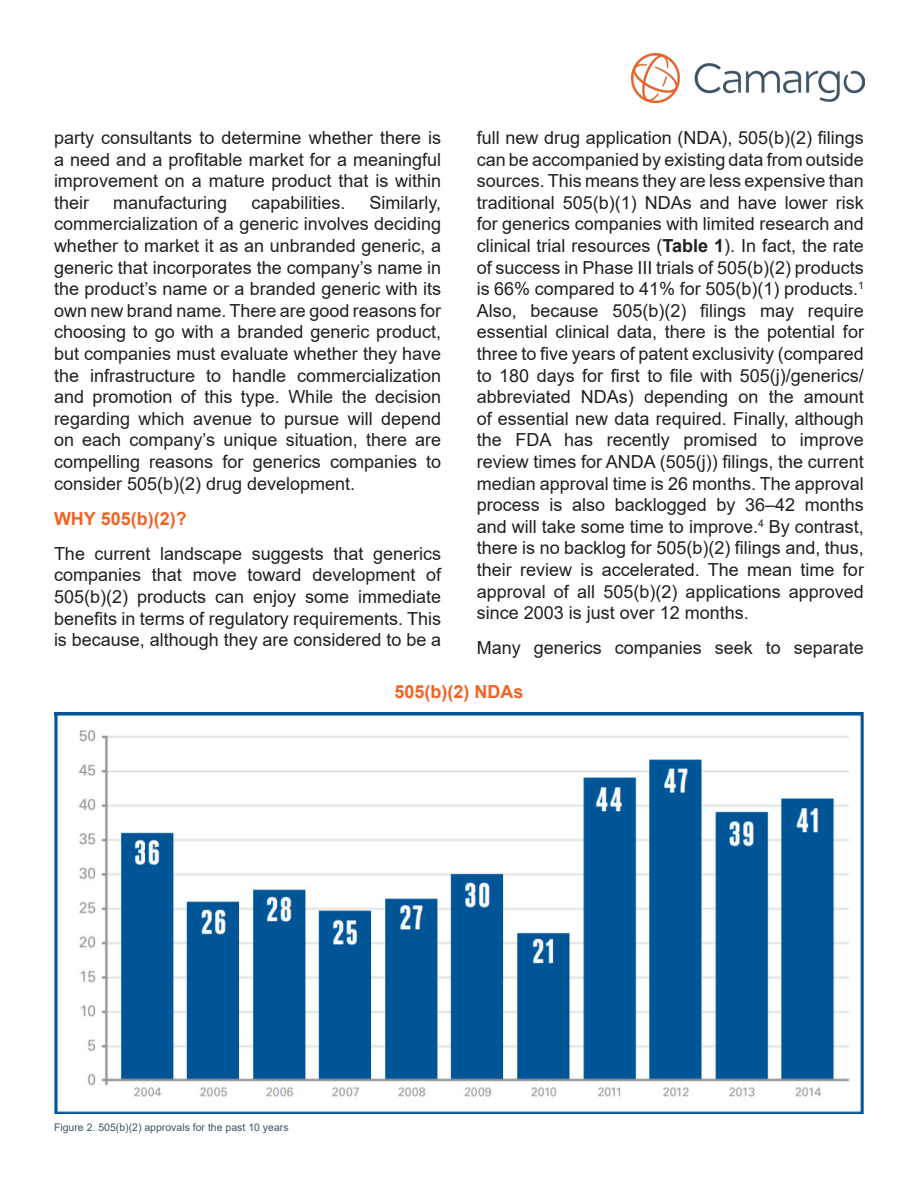
<style>
.page{position:relative;width:918px;height:1188px;background:#fff}
.page>*{position:absolute;margin:0;border:0;box-sizing:border-box;transform-origin:0 0}
.t1{font:18px/21.6px "Arial";color:#231f20;text-align:justify}
.t2{font:700 18px "Arial";color:#f26322}
.t3{font:10.5px "Arial";color:#3d5567}
.s1{font-weight:700}
</style>
<div class="page">
<img style="left:54px;top:713px;width:810px;height:401px">
<img style="left:632px;top:54px;width:232px;height:48px">
<p class="t1" style="left:54px;top:127px;width:389px">party consultants to determine whether there is a need and a profitable market for a meaningful improvement on a mature product that is within their</p>
<p class="t1" style="left:54px;top:192px;width:389px;text-indent:316px">Similarly, commercialization of a generic involves deciding whether to market it as an unbranded generic, a generic that incorporates the company’s name in the product’s name or a branded generic with its own new brand name. There are good reasons for choosing to go with a branded generic product, but companies must evaluate whether they have the infrastructure to handle commercialization and promotion of this type. While the decision regarding which avenue to pursue will depend on each company’s unique situation, there are compelling reasons for generics companies to consider 505(b)(2) drug development.</p>
<p class="t2" style="left:54px;top:512px;width:134px">WHY 505(b)(2)?</p>
<p class="t1" style="left:54px;top:543px;width:389px">The current landscape suggests that generics companies that move toward development of 505(b)(2) products can enjoy some immediate benefits in terms of regulatory requirements. This is because, although they are considered to be a</p>
<p class="t1" style="left:113px;top:192px;width:116px">manufacturing</p>
<p class="t1" style="left:251px;top:192px;width:96px">capabilities.</p>
<p class="t1" style="left:477px;top:127px;width:389px">full new drug application (NDA), 505(b)(2) filings can be accompanied by existing data from outside sources. This means they are less expensive than traditional 505(b)(1) NDAs and have lower risk for generics companies with limited research and clinical trial resources (<span class="s1">Table 1</span>). In fact, the rate of success in Phase III trials of 505(b)(2) products is 66% compared to 41% for 505(b)(1) products.<sup>1<br></sup>Also, because 505(b)(2) filings may require essential clinical data, there is the potential for three to five years of patent exclusivity (compared to 180 days for first to file with 505(j)/generics/ abbreviated NDAs) depending on the amount of essential new data required. Finally, although the FDA has recently promised to improve review times for ANDA (505(j)) filings, the current median approval time is 26 months. The approval process is also backlogged by 36–42 months and will take some time to improve.<sup>4</sup> By contrast, there is no backlog for 505(b)(2) filings and, thus, their review is accelerated. The mean time for approval of all 505(b)(2) applications approved since 2003 is just over 12 months.</p>
<p class="t1" style="left:477px;top:637px;width:389px">Many generics companies seek to separate</p>
<p class="t2" style="left:394px;top:685px;width:131px">505(b)(2) NDAs</p>
<p class="t3" style="left:54px;top:1120px;width:236px">Figure 2. 505(b)(2) approvals for the past 10 years</p>
</div>
